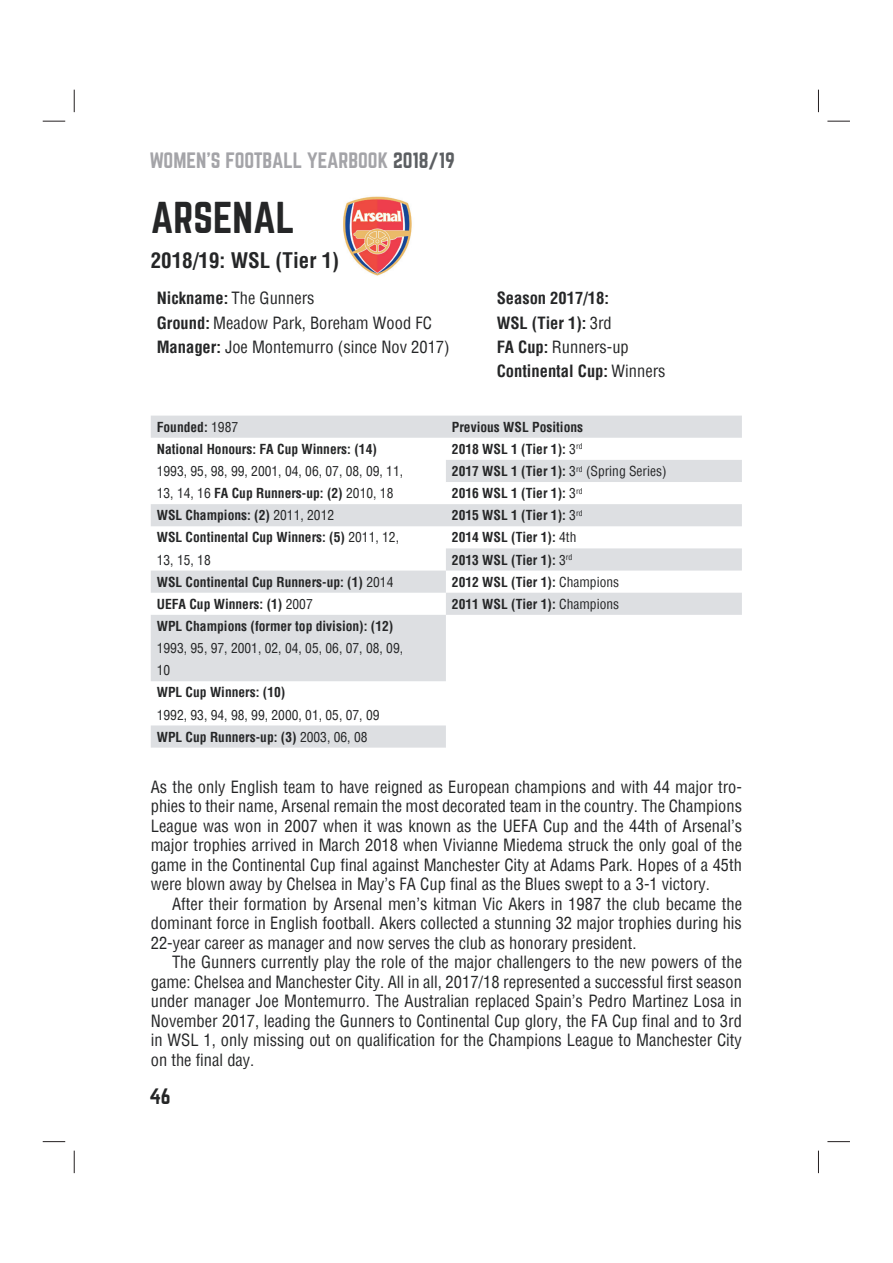
<style>
.page{position:relative;width:893px;height:1263px;background:#fff}
.page>*{position:absolute;margin:0;border:0;box-sizing:border-box;transform-origin:0 0}
.t1{font:39px "Norwester";color:#252627}
.t2{font:700 condensed 21px "Helvetica";color:#252627}
.t3{font:19.5px "Norwester";color:#a4a4a8}
.t4{font:19.5px "Norwester";color:#252627}
.t5{font:condensed 16.5px/19.5px "Helvetica";color:#252627;text-align:justify}
.t6{font:700 condensed 16.5px/24.5px "Helvetica";color:#252627}
.t7{font:700 condensed 13.5px "Helvetica";color:#252627}
.t8{font:condensed 13.5px/22.2px "Helvetica";color:#252627}
.s1{color:#5c5f62}
.s2{font-weight:700}
.s3{font-weight:400}
</style>
<div class="page">
<svg style="left:151px;top:416px;width:591px;height:332px"></svg>
<img style="left:343px;top:196px;width:69px;height:80px">
<svg style="left:43px;top:121px;width:22px;height:1px"></svg>
<svg style="left:827px;top:121px;width:23px;height:1px"></svg>
<svg style="left:43px;top:1141px;width:22px;height:1px"></svg>
<svg style="left:827px;top:1141px;width:23px;height:1px"></svg>
<svg style="left:74px;top:90px;width:1px;height:22px"></svg>
<svg style="left:74px;top:1151px;width:1px;height:22px"></svg>
<svg style="left:818px;top:90px;width:1px;height:22px"></svg>
<svg style="left:818px;top:1151px;width:1px;height:22px"></svg>
<p class="t3" style="left:149px;top:150px;width:307px">WOMEN’S FOOTBALL YEARBOOK <span class="s1">2018/19</span></p>
<h1 class="t1" style="left:151px;top:197px;width:146px">ARSENAL</h1>
<p class="t2" style="left:151px;top:246px;width:190px">2018/19: WSL (Tier 1)</p>
<p class="t5" style="left:157px;top:288px;width:159px"><span class="s2">Nickname:</span> The Gunners</p>
<p class="t6" style="left:497px;top:286px;width:114px">Season 2017/18:</p>
<p class="t5" style="left:157px;top:313px;width:277px"><span class="s2">Ground:</span> Meadow Park, Boreham Wood FC</p>
<p class="t6" style="left:497px;top:310px;width:117px">WSL (Tier 1): <span class="s3">3rd</span></p>
<p class="t5" style="left:157px;top:337px;width:294px"><span class="s2">Manager:</span> Joe Montemurro (since Nov 2017)</p>
<p class="t6" style="left:497px;top:334px;width:170px">FA Cup: <span class="s3">Runners-up<br></span>Continental Cup: <span class="s3">Winners</span></p>
<p class="t7" style="left:157px;top:418px;width:83px">Founded: <span class="s3">1987</span></p>
<p class="t7" style="left:452px;top:418px;width:133px">Previous WSL Positions</p>
<p class="t7" style="left:157px;top:440px;width:222px">National Honours: FA Cup Winners: (14)</p>
<p class="t7" style="left:452px;top:440px;width:132px">2018 WSL 1 (Tier 1): <span class="s3">3</span><sup>rd</sup></p>
<p class="t8" style="left:157px;top:460px;width:248px">1993, 95, 98, 99, 2001, 04, 06, 07, 08, 09, 11,</p>
<p class="t7" style="left:452px;top:462px;width:216px">2017 WSL 1 (Tier 1): <span class="s3">3</span><sup>rd</sup> <span class="s3">(Spring Series)</span></p>
<p class="t7" style="left:157px;top:484px;width:238px"><span class="s3">13, 14, 16</span> FA Cup Runners-up: (2) <span class="s3">2010, 18</span></p>
<p class="t7" style="left:452px;top:484px;width:132px">2016 WSL 1 (Tier 1): <span class="s3">3</span><sup>rd</sup></p>
<p class="t7" style="left:157px;top:506px;width:179px">WSL Champions: (2) <span class="s3">2011, 2012</span></p>
<p class="t7" style="left:452px;top:506px;width:132px">2015 WSL 1 (Tier 1): <span class="s3">3</span><sup>rd</sup></p>
<p class="t7" style="left:157px;top:529px;width:244px">WSL Continental Cup Winners: (5) <span class="s3">2011, 12,</span></p>
<p class="t7" style="left:452px;top:529px;width:126px">2014 WSL (Tier 1): <span class="s3">4th</span></p>
<p class="t8" style="left:157px;top:548px;width:55px">13, 15, 18</p>
<p class="t7" style="left:452px;top:551px;width:122px">2013 WSL (Tier 1): <span class="s3">3</span><sup>rd</sup></p>
<p class="t7" style="left:157px;top:573px;width:238px">WSL Continental Cup Runners-up: (1) <span class="s3">2014</span></p>
<p class="t7" style="left:452px;top:573px;width:169px">2012 WSL (Tier 1): <span class="s3">Champions</span></p>
<p class="t7" style="left:157px;top:595px;width:157px">UEFA Cup Winners: (1) <span class="s3">2007</span></p>
<p class="t7" style="left:452px;top:595px;width:169px">2011 WSL (Tier 1): <span class="s3">Champions</span></p>
<p class="t7" style="left:157px;top:617px;width:238px">WPL Champions (former top division): (12)</p>
<p class="t8" style="left:157px;top:637px;width:248px">1993, 95, 97, 2001, 02, 04, 05, 06, 07, 08, 09,<br>10</p>
<p class="t7" style="left:157px;top:684px;width:130px">WPL Cup Winners: (10)</p>
<p class="t8" style="left:157px;top:703px;width:224px">1992, 93, 94, 98, 99, 2000, 01, 05, 07, 09<br><span class="s2">WPL Cup Runners-up: (3)</span> 2003, 06, 08</p>
<p class="t5" style="left:151px;top:777px;width:593px">As the only English team to have reigned as European champions and with 44 major tro&shy;phies to their name, Arsenal remain the most decorated team in the country. The Champions League was won in 2007 when it was known as the UEFA Cup and the 44th of Arsenal’s major trophies arrived in March 2018 when Vivianne Miedema struck the only goal of the game in the Continental Cup final against Manchester City at Adams Park. Hopes of a 45th were blown away by Chelsea in May’s FA Cup final as the Blues swept to a 3-1 victory.</p>
<p class="t5" style="left:151px;top:894px;width:593px;text-indent:21px">After their formation by Arsenal men’s kitman Vic Akers in 1987 the club became the dominant force in English football. Akers collected a stunning 32 major trophies during his 22-year career as manager and now serves the club as honorary president.</p>
<p class="t5" style="left:151px;top:952px;width:593px;text-indent:21px">The Gunners currently play the role of the major challengers to the new powers of the game: Chelsea and Manchester City. All in all, 2017/18 represented a successful first season under manager Joe Montemurro. The Australian replaced Spain’s Pedro Martinez Losa in November 2017, leading the Gunners to Continental Cup glory, the FA Cup final and to 3rd in WSL 1, only missing out on qualification for the Champions League to Manchester City on the final day.</p>
<p class="t4" style="left:149px;top:1086px;width:23px">46</p>
</div>
